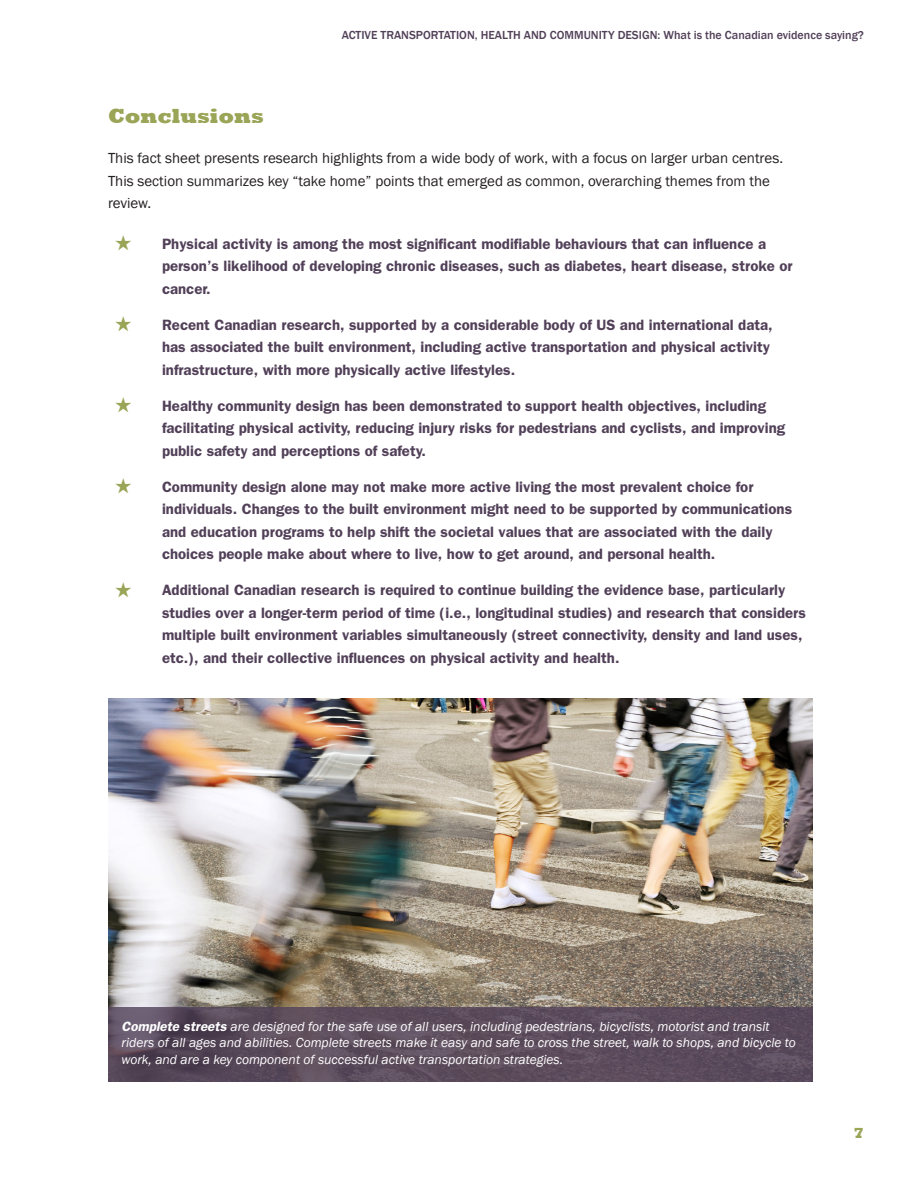
<style>
.page{position:relative;width:918px;height:1188px;background:#fff}
.page>*{position:absolute;margin:0;border:0;box-sizing:border-box;transform-origin:0 0}
.big_title{font:800 21px "Rockwell";color:#9ba557}
.bullets_-_conclusion{font:600 15px/22.5px "Franklin Gothic";color:#514058}
.body{font:15px/22.5px "Franklin Gothic";color:#231f20}
.t1{font:800 15px "Rockwell";color:#9ba557}
.t2{font:italic 13.5px/16.2px "Franklin Gothic";color:#fff}
.t3{font:500 12px "Franklin Gothic";color:#514058}
.s1{color:#9ba557}
.s2{font-weight:600}
</style>
<div class="page">
<img style="left:108px;top:699px;width:704px;height:308px">
<svg style="left:108px;top:1007px;width:704px;height:74px;background:#5b4c5c"></svg>
<p class="t3" style="left:342px;top:28px;width:524px">ACTIVE TRANSPORTATION, HEALTH AND COMMUNITY DESIGN: What is the Canadian evidence saying?</p>
<p class="big_title" style="left:108px;top:103px;width:157px">Conclusions</p>
<p class="body" style="left:108px;top:147px;width:677px">This fact sheet presents research highlights from a wide body of work, with a focus on larger urban centres.<br>This section summarizes key “take home” points that emerged as common, overarching themes from the review.</p>
<p class="bullets_-_conclusion" style="left:162px;top:232px;width:632px;text-indent:-47px"><span class="s1">★</span> Physical activity is among the most significant modifiable behaviours that can influence a person’s likelihood of developing chronic diseases, such as diabetes, heart disease, stroke or cancer.</p>
<p class="bullets_-_conclusion" style="left:162px;top:313px;width:612px;text-indent:-47px"><span class="s1">★</span> Recent Canadian research, supported by a considerable body of US and international data, has associated the built environment, including active transportation and physical activity infrastructure, with more physically active lifestyles.</p>
<p class="bullets_-_conclusion" style="left:162px;top:394px;width:625px;text-indent:-47px"><span class="s1">★</span> Healthy community design has been demonstrated to support health objectives, including facilitating physical activity, reducing injury risks for pedestrians and cyclists, and improving public safety and perceptions of safety.</p>
<p class="bullets_-_conclusion" style="left:162px;top:475px;width:632px;text-indent:-47px"><span class="s1">★</span> Community design alone may not make more active living the most prevalent choice for individuals. Changes to the built environment might need to be supported by communications and education programs to help shift the societal values that are associated with the daily choices people make about where to live, how to get around, and personal health.</p>
<p class="bullets_-_conclusion" style="left:162px;top:578px;width:645px;text-indent:-47px"><span class="s1">★</span> Additional Canadian research is required to continue building the evidence base, particularly studies over a longer-term period of time (i.e., longitudinal studies) and research that considers multiple built environment variables simultaneously (street connectivity, density and land uses, etc.), and their collective influences on physical activity and health.</p>
<p class="t2" style="left:122px;top:1019px;width:676px"><span class="s2">Complete streets</span> are designed for the safe use of all users, including pedestrians, bicyclists, motorist and transit riders of all ages and abilities. Complete streets make it easy and safe to cross the street, walk to shops, and bicycle to work, and are a key component of successful active transportation strategies.</p>
<p class="t1" style="left:854px;top:1124px;width:12px">7</p>
</div>
